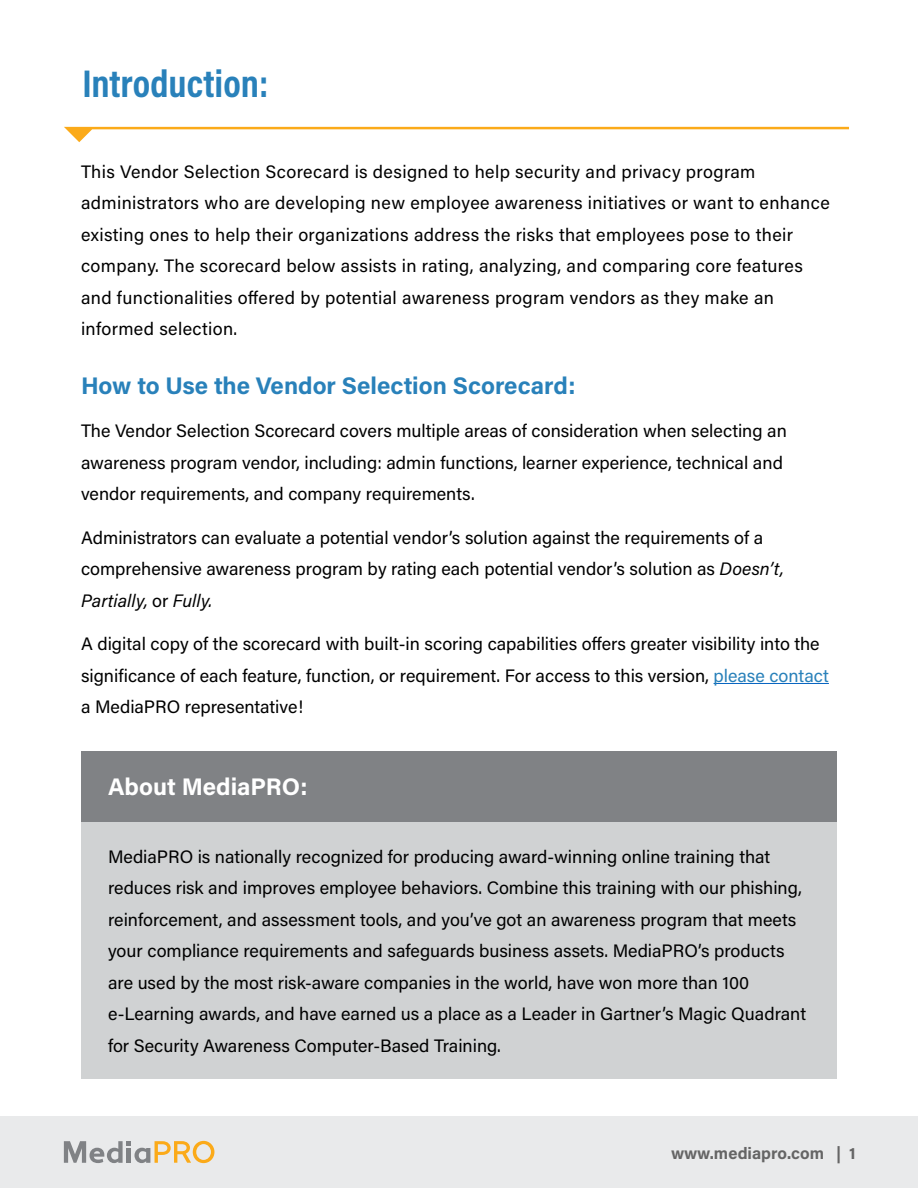
<style>
.page{position:relative;width:918px;height:1188px;background:#fff}
.page>*{position:absolute;margin:0;border:0;box-sizing:border-box;transform-origin:0 0}
.t1{font:700 39px "Acumin Pro Cond";color:#2981ba}
.t2{font:700 24px "Acumin Pro";color:#2981ba}
.t3{font:700 24px "Acumin Pro";color:#fff}
.t4{font:18px/31.5px "Acumin Pro";color:#000}
.t5{font:18px/31.5px "Acumin Pro";letter-spacing:.02em;color:#000}
.t6{font:700 16.5px "Acumin Pro";color:#656565}
.s1{font-style:italic}
.s2{color:#2981ba}
</style>
<div class="page">
<div style="left:0;top:1116px;width:918px;height:72px;background:#e9eaeb"></div>
<svg style="left:64px;top:1141px;width:150px;height:22px"></svg>
<svg style="left:64px;top:127px;width:785px;height:15px"></svg>
<hr style="left:714px;top:683px;width:115px;height:1px;background:#0563c1">
<div style="left:81px;top:751px;width:756px;height:71px;background:#808285"></div>
<div style="left:81px;top:822px;width:756px;height:257px;background:#d0d2d3"></div>
<h1 class="t1" style="left:83px;top:58px;width:187px">Introduction:</h1>
<p class="t5" style="left:81px;top:155px;width:750px">This Vendor Selection Scorecard is designed to help security and privacy program administrators who are developing new employee awareness initiatives or want to enhance existing ones to help their organizations address the risks that employees pose to their company. The scorecard below assists in rating, analyzing, and comparing core features and functionalities offered by potential awareness program vendors as they make an informed selection.</p>
<h2 class="t2" style="left:81px;top:368px;width:496px">How to Use the Vendor Selection Scorecard:</h2>
<p class="t4" style="left:81px;top:414px;width:707px">The Vendor Selection Scorecard covers multiple areas of consideration when selecting an awareness program vendor, including: admin functions, learner experience, technical and vendor requirements, and company requirements.</p>
<p class="t4" style="left:81px;top:521px;width:704px">Administrators can evaluate a potential vendor’s solution against the requirements of a comprehensive awareness program by rating each potential vendor’s solution as <span class="s1">Doesn’t,<br>Partially,</span> or <span class="s1">Fully.</span></p>
<p class="t4" style="left:81px;top:627px;width:749px">A digital copy of the scorecard with built-in scoring capabilities offers greater visibility into the significance of each feature, function, or requirement. For access to this version, <span class="s2">please contact </span>a MediaPRO representative!</p>
<h2 class="t3" style="left:108px;top:770px;width:201px">About MediaPRO:</h2>
<p class="t4" style="left:108px;top:840px;width:700px">MediaPRO is nationally recognized for producing award-winning online training that reduces risk and improves employee behaviors. Combine this training with our phishing, reinforcement, and assessment tools, and you’ve got an awareness program that meets your compliance requirements and safeguards business assets. MediaPRO’s products are used by the most risk-aware companies in the world, have won more than 100 e-Learning awards, and have earned us a place as a Leader in Gartner’s Magic Quadrant for Security Awareness Computer-Based Training.</p>
<p class="t6" style="left:671px;top:1141px;width:186px">www.mediapro.com | 1</p>
</div>
